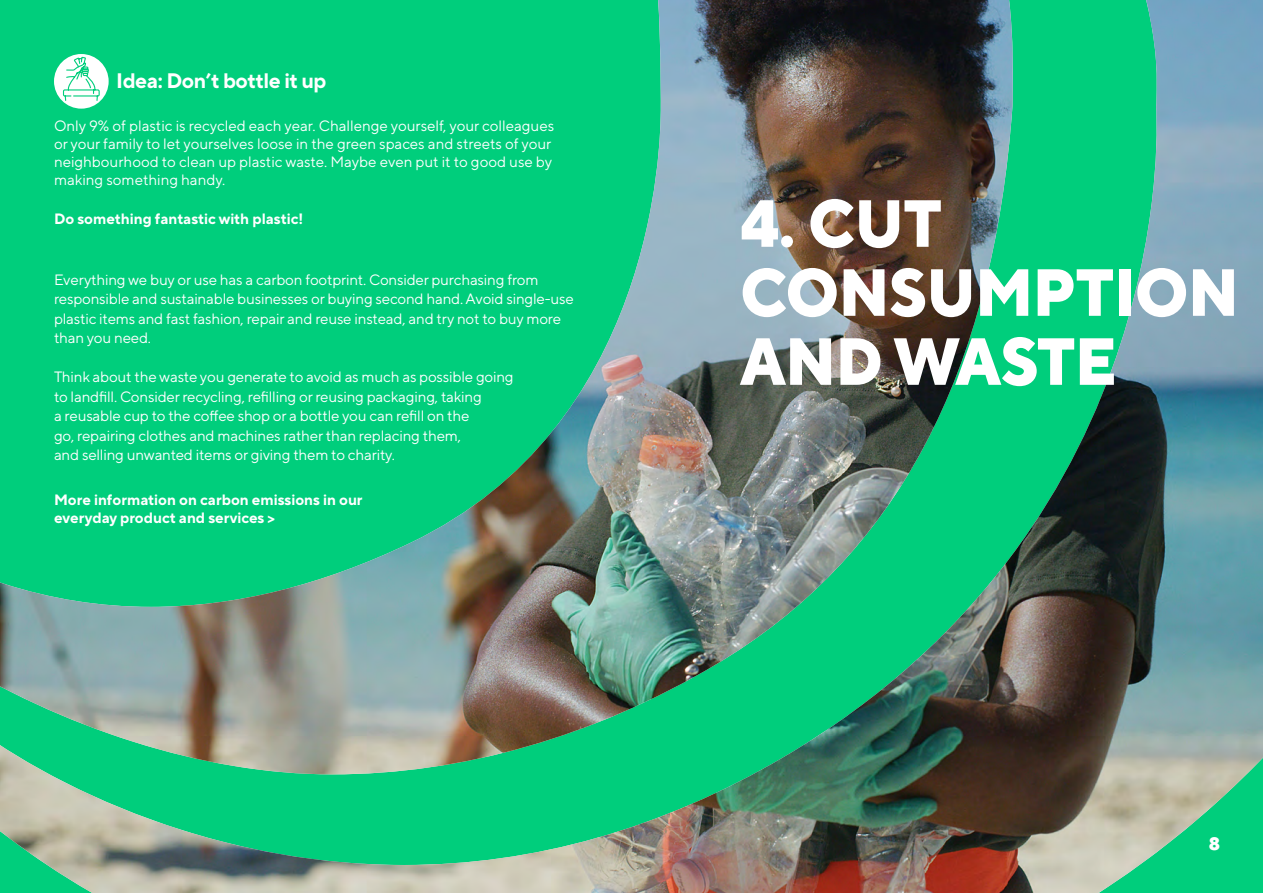
<style>
.page{position:relative;width:1263px;height:893px;background:#fff}
.page>*{position:absolute;margin:0;border:0;box-sizing:border-box;transform-origin:0 0}
.t1{font:800 66.45px/69px "TT Norms Pro";letter-spacing:-.01em;color:#fff;scale:.94 1}
.t2{font:700 21px "TT Norms Pro";letter-spacing:-.02em;color:#fff}
.t3{font:800 18px "TT Norms Pro";color:#fff}
.t4{font:15px/19.5px "TT Norms Pro";letter-spacing:-.01em;color:#fff}
.t5{font:700 15px/18px "TT Norms Pro";color:#fff}
</style>
<div class="page">
<img style="left:0;top:0;width:1263px;height:893px">
<div style="left:54px;top:54px;width:55px;height:55px;background:#fff;border-radius:50%"></div>
<svg style="left:62px;top:57px;width:38px;height:79px"></svg>
<h2 class="t2" style="left:116px;top:65px;width:212px">Idea: Don’t bottle it up</h2>
<p class="t4" style="left:54px;top:116px;width:502px;line-height:18px">Only 9% of plastic is recycled each year. Challenge yourself, your colleagues or your family to let yourselves loose in the green spaces and streets of your neighbourhood to clean up plastic waste. Maybe even put it to good use by making something handy.</p>
<p class="t5" style="left:54px;top:209px;width:251px">Do something fantastic with plastic!</p>
<p class="t4" style="left:54px;top:269px;width:521px">Everything we buy or use has a carbon footprint. Consider purchasing from responsible and sustainable businesses or buying second hand. Avoid single-use plastic items and fast fashion, repair and reuse instead, and try not to buy more than you need.</p>
<p class="t4" style="left:54px;top:366px;width:461px">Think about the waste you generate to avoid as much as possible going to landfill. Consider recycling, refilling or reusing packaging, taking<br>a reusable cup to the coffee shop or a bottle you can refill on the<br>go, repairing clothes and machines rather than replacing them,<br>and selling unwanted items or giving them to charity.</p>
<p class="t5" style="left:54px;top:490px;width:310px">More information on carbon emissions in our everyday product and services &gt;</p>
<h1 class="t1" style="left:740px;top:184px;width:532px">4. CUT<br>CONSUMPTION<br>AND WASTE</h1>
<p class="t3" style="left:1209px;top:830px;width:13px">8</p>
</div>
